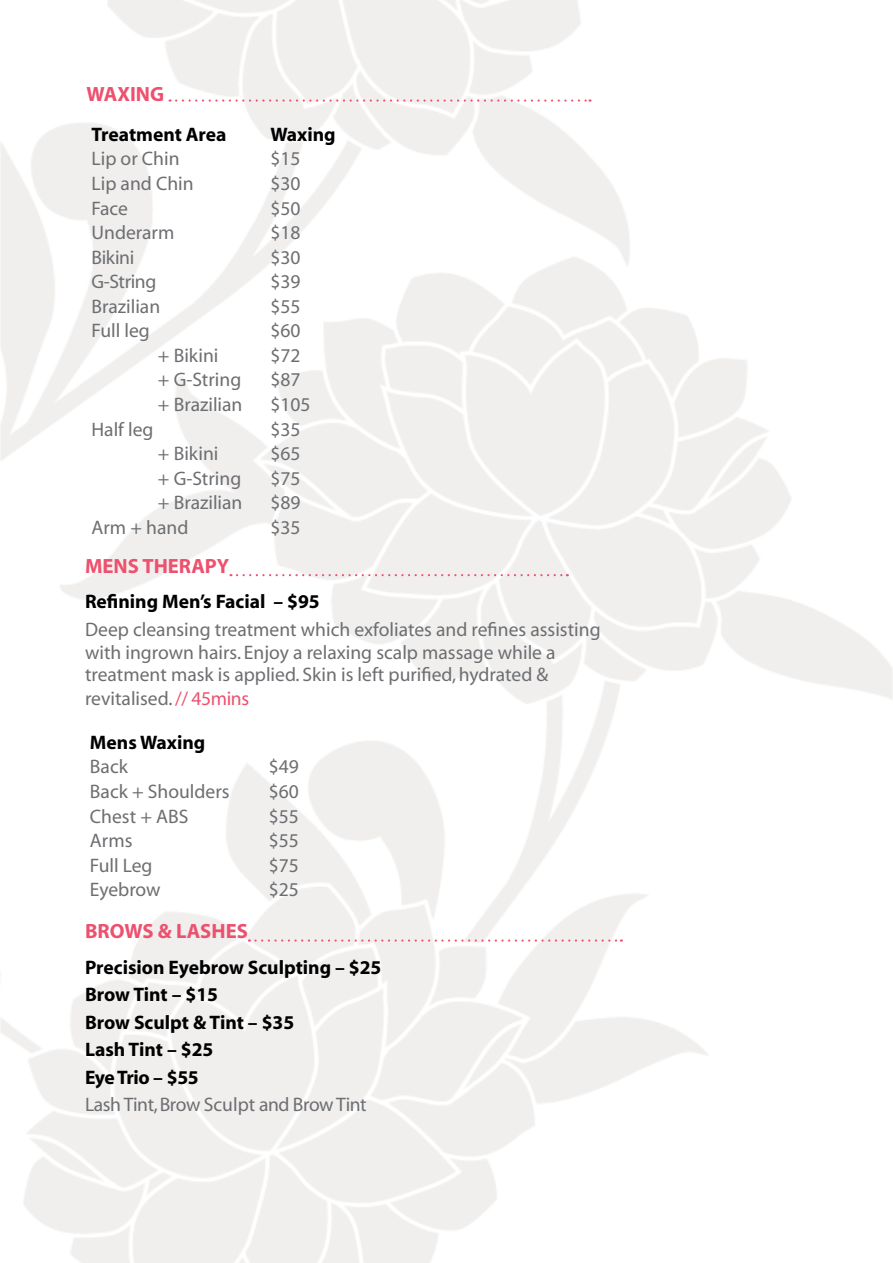
<style>
.page{position:relative;width:893px;height:1263px;background:#fff}
.page>*{position:absolute;margin:0;border:0;box-sizing:border-box;transform-origin:0 0}
.t1{font:20.7px "Myriad Bold Norm";color:#ed516e}
.t2{font:19.65px/23.1px "Myriad";color:#6d6e71}
.t3{font:19.65px/27.5px "Myriad Bold Norm";color:#000}
.t4{font:19.65px "Myriad";letter-spacing:-.02em;color:#6d6e71}
.s1{color:#ed516e}
</style>
<div class="page">
<img style="left:0;top:0;width:893px;height:1263px">
<svg style="left:237px;top:574px;width:331px;height:2px"></svg>
<svg style="left:170px;top:99px;width:420px;height:3px"></svg>
<svg style="left:249px;top:939px;width:373px;height:3px"></svg>
<p class="t1" style="left:87px;top:83px;width:79px">WAXING</p>
<p class="t3" style="left:92px;top:121px;width:137px">Treatment Area</p>
<p class="t3" style="left:270px;top:121px;width:67px">Waxing</p>
<p class="t2" style="left:92px;top:148px;width:90px">Lip or Chin</p>
<p class="t2" style="left:270px;top:148px;width:32px">$15</p>
<p class="t2" style="left:92px;top:173px;width:104px">Lip and Chin</p>
<p class="t2" style="left:270px;top:173px;width:32px">$30</p>
<p class="t2" style="left:92px;top:197px;width:38px">Face</p>
<p class="t2" style="left:270px;top:197px;width:32px">$50</p>
<p class="t2" style="left:92px;top:222px;width:84px">Underarm</p>
<p class="t2" style="left:270px;top:222px;width:32px">$18</p>
<p class="t2" style="left:92px;top:246px;width:44px">Bikini</p>
<p class="t2" style="left:270px;top:246px;width:32px">$30</p>
<p class="t2" style="left:92px;top:271px;width:66px">G-String</p>
<p class="t2" style="left:270px;top:271px;width:32px">$39</p>
<p class="t2" style="left:92px;top:295px;width:70px">Brazilian</p>
<p class="t2" style="left:270px;top:295px;width:32px">$55</p>
<p class="t2" style="left:92px;top:320px;width:60px">Full leg</p>
<p class="t2" style="left:270px;top:320px;width:32px">$60</p>
<p class="t2" style="left:158px;top:345px;width:62px">+ Bikini</p>
<p class="t2" style="left:270px;top:345px;width:32px">$72</p>
<p class="t2" style="left:158px;top:369px;width:85px">+ G-String</p>
<p class="t2" style="left:270px;top:369px;width:32px">$87</p>
<p class="t2" style="left:158px;top:394px;width:86px">+ Brazilian</p>
<p class="t2" style="left:270px;top:394px;width:42px">$105</p>
<p class="t2" style="left:92px;top:418px;width:63px">Half leg</p>
<p class="t2" style="left:270px;top:418px;width:32px">$35</p>
<p class="t2" style="left:158px;top:443px;width:62px">+ Bikini</p>
<p class="t2" style="left:270px;top:443px;width:32px">$65</p>
<p class="t2" style="left:158px;top:467px;width:85px">+ G-String</p>
<p class="t2" style="left:270px;top:467px;width:32px">$75</p>
<p class="t2" style="left:158px;top:492px;width:86px">+ Brazilian</p>
<p class="t2" style="left:270px;top:492px;width:32px">$89</p>
<p class="t2" style="left:92px;top:516px;width:98px">Arm + hand</p>
<p class="t2" style="left:270px;top:516px;width:32px">$35</p>
<p class="t1" style="left:85px;top:555px;width:146px">MENS THERAPY</p>
<p class="t3" style="left:85px;top:589px;width:236px">Refining Men’s Facial – $95</p>
<p class="t2" style="left:85px;top:618px;width:517px">Deep cleansing treatment which exfoliates and refines assisting with ingrown hairs. Enjoy a relaxing scalp massage while a treatment mask is applied. Skin is left purified, hydrated &amp; revitalised. <span class="s1">// 45mins</span></p>
<p class="t3" style="left:90px;top:729px;width:117px">Mens Waxing</p>
<p class="t2" style="left:90px;top:756px;width:40px">Back</p>
<p class="t2" style="left:269px;top:756px;width:32px">$49</p>
<p class="t2" style="left:90px;top:781px;width:141px">Back + Shoulders</p>
<p class="t2" style="left:269px;top:781px;width:32px">$60</p>
<p class="t2" style="left:90px;top:805px;width:100px">Chest + ABS</p>
<p class="t2" style="left:269px;top:805px;width:32px">$55</p>
<p class="t2" style="left:90px;top:830px;width:44px">Arms</p>
<p class="t2" style="left:269px;top:830px;width:32px">$55</p>
<p class="t2" style="left:90px;top:854px;width:64px">Full Leg</p>
<p class="t2" style="left:269px;top:854px;width:32px">$75</p>
<p class="t2" style="left:90px;top:879px;width:72px">Eyebrow</p>
<p class="t2" style="left:269px;top:879px;width:32px">$25</p>
<p class="t1" style="left:85px;top:921px;width:164px">BROWS &amp; LASHES</p>
<p class="t3" style="left:85px;top:954px;width:298px">Precision Eyebrow Sculpting – $25<br>Brow Tint – $15<br>Brow Sculpt &amp; Tint – $35<br>Lash Tint – $25<br>Eye Trio – $55</p>
<p class="t4" style="left:85px;top:1095px;width:283px">Lash Tint, Brow Sculpt and Brow Tint</p>
</div>
